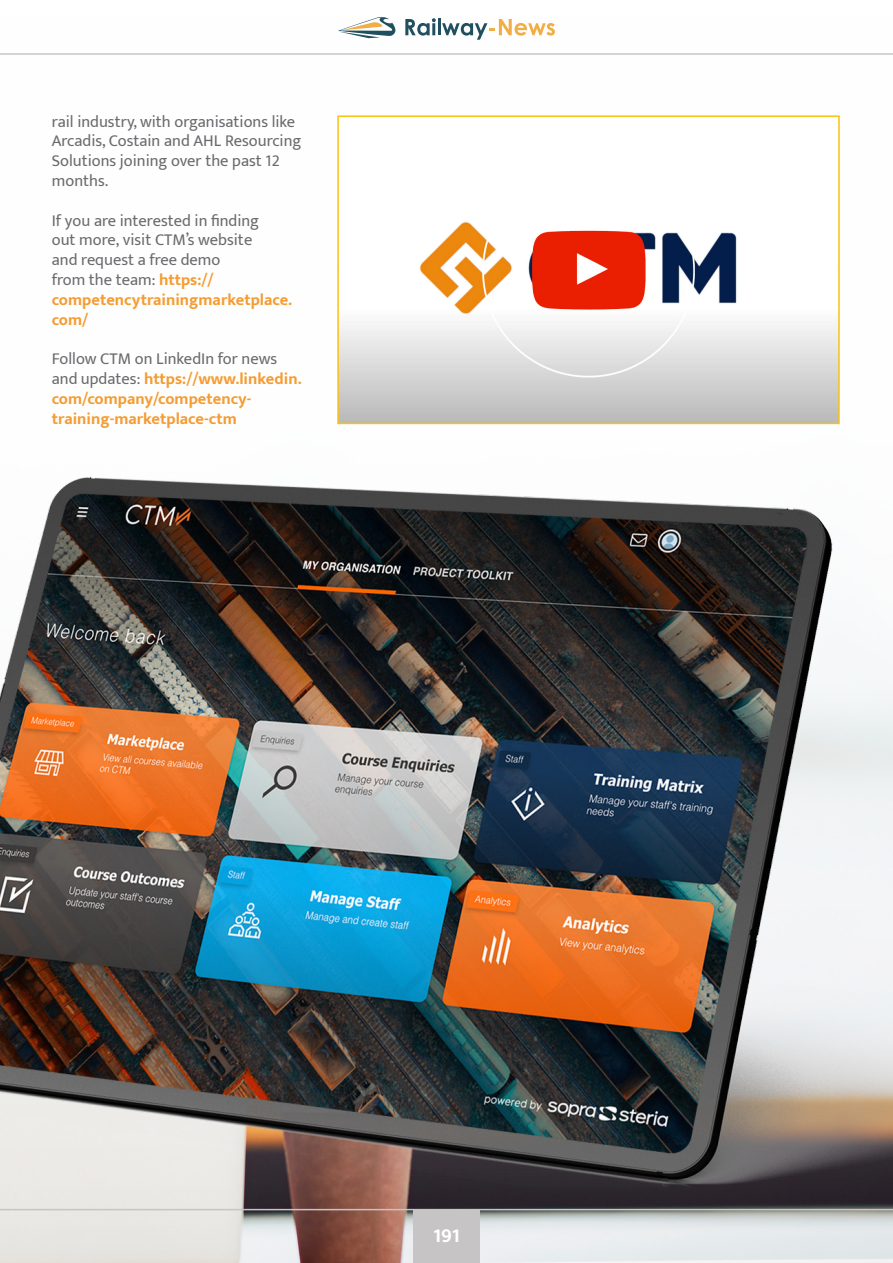
<style>
.page{position:relative;width:893px;height:1263px;background:#fff}
.page>*{position:absolute;margin:0;border:0;box-sizing:border-box;transform-origin:0 0}
.t1{font:700 21px "Mukta Mahee";color:#fff}
.t2{font:16.5px/19.8px "Mukta";color:#6a6b6e}
.t3{font:700 16.5px/19.8px "Mukta";color:#f59c33}
.s1{font-weight:700;color:#f59c33}
.s2{font-weight:400;color:#6a6b6e}
</style>
<div class="page">
<img style="left:0;top:18px;width:893px;height:1245px">
<img style="left:0;top:467px;width:893px;height:720px">
<img style="left:340px;top:118px;width:497px;height:303px">
<div style="left:337px;top:115px;width:503px;height:309px;border:2px solid #f9c20f"></div>
<hr style="left:0;top:53px;width:893px;height:2px;background:#c7c5c6">
<svg style="left:338px;top:17px;width:58px;height:21px"></svg>
<svg style="left:405px;top:18px;width:31px;height:18px"></svg>
<hr style="left:438px;top:19px;width:3px;height:16px;background:#205060">
<svg style="left:442px;top:19px;width:113px;height:21px"></svg>
<hr style="left:0;top:1209px;width:893px;height:1px;background:#c7c4c6">
<div style="left:413px;top:1209px;width:67px;height:54px;background:#c7c4c6"></div>
<p class="t2" style="left:52px;top:111px;width:251px">rail industry, with organisations like<br>Arcadis, Costain and AHL Resourcing<br>Solutions joining over the past 12 months.</p>
<p class="t2" style="left:52px;top:210px;width:242px">If you are interested in finding<br>out more, visit CTM’s website<br>and request a free demo<br>from the team: <span class="s1">https:// competencytrainingmarketplace. com/</span></p>
<p class="t3" style="left:52px;top:349px;width:251px"><span class="s2">Follow CTM on LinkedIn for news and updates:</span> https://www.linkedin. com/company/competency&shy;training-marketplace-ctm</p>
<p class="t1" style="left:433px;top:1222px;width:28px">191</p>
</div>
